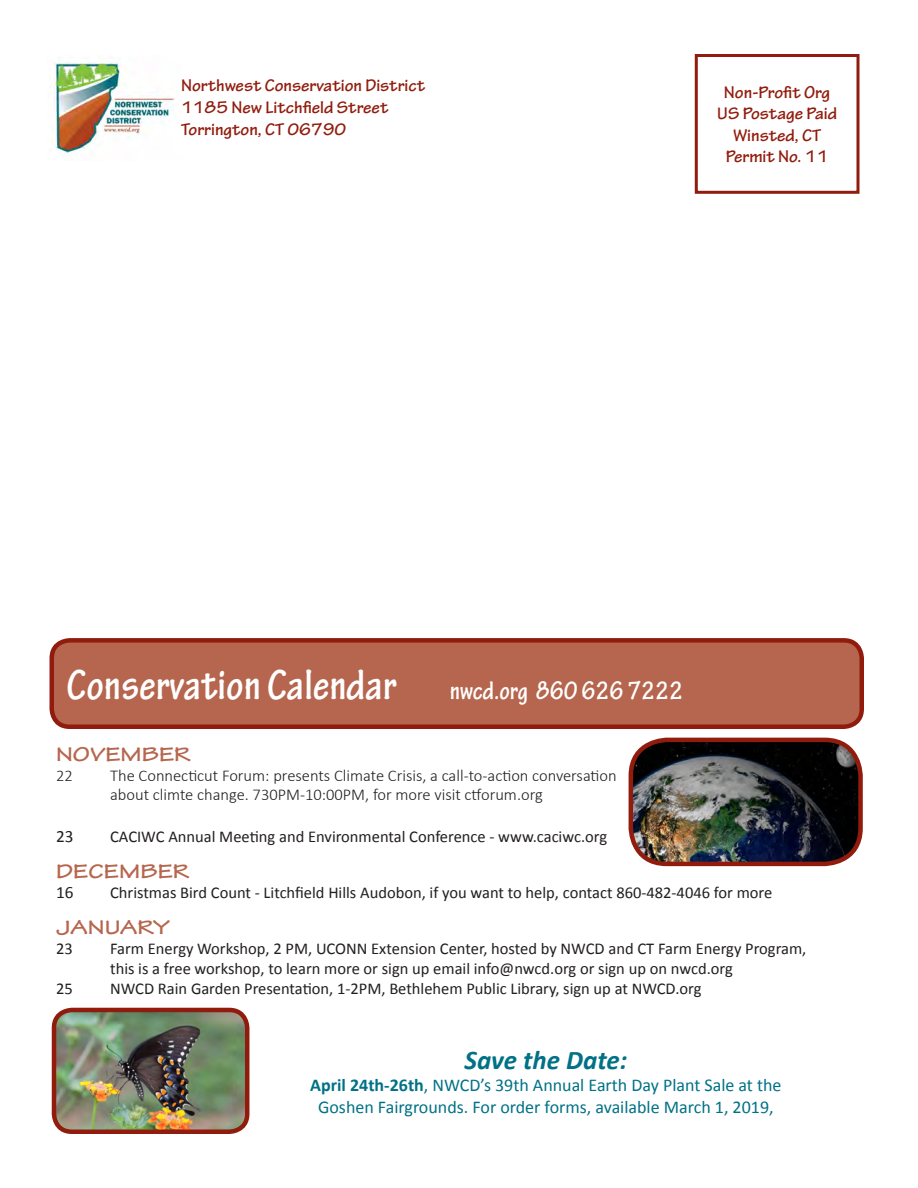
<style>
.page{position:relative;width:918px;height:1188px;background:#fff}
.page>*{position:absolute;margin:0;border:0;box-sizing:border-box;transform-origin:0 0}
.t1{font:700 condensed 45px "Tekton Pro";color:#fff}
.t2{font:italic 700 27px "Calibri";color:#007186}
.t3{font:700 expanded 21px "Tekton Pro";color:#b6664e}
.t4{font:700 18px "Tekton Pro";color:#911c0d}
.t5{font:18px "Calibri";color:#007186}
.t6{font:17.25px "Calibri";color:#231f20}
.t7{font:16.5px "Calibri";color:#231f20}
.t8{font:300 16.5px/19.8px "Calibri";color:#231f20}
.s1{font-size:27px}
.s2{font-weight:700}
</style>
<div class="page">
<div style="left:52px;top:640px;width:810px;height:87px;background:#b6664e;border-radius:18px"></div>
<div style="left:50px;top:638px;width:814px;height:91px;border:4px solid #911c0d;border-radius:18px"></div>
<img style="left:52px;top:60px;width:122px;height:100px">
<div style="left:695px;top:54px;width:165px;height:140px;border:3px solid #911c0d"></div>
<img style="left:631px;top:740px;width:230px;height:124px">
<div style="left:629px;top:738px;width:234px;height:128px;border:4px solid #911c0d;border-radius:36px"></div>
<img style="left:54px;top:1010px;width:193px;height:119px">
<div style="left:52px;top:1008px;width:197px;height:126px;border:4px solid #911c0d;border-radius:18px"></div>
<p class="t4" style="left:181px;top:75px;width:246px">Northwest Conservation District</p>
<p class="t4" style="left:181px;top:97px;width:209px">1185 New Litchfield Street</p>
<p class="t4" style="left:181px;top:118px;width:167px">Torrington, CT 06790</p>
<p class="t4" style="left:724px;top:81px;width:108px">Non-Profit Org</p>
<p class="t4" style="left:717px;top:103px;width:121px">US Postage Paid</p>
<p class="t4" style="left:733px;top:125px;width:89px">Winsted, CT</p>
<p class="t4" style="left:726px;top:146px;width:104px">Permit No. 11</p>
<p class="t1" style="left:67px;top:659px;width:618px">Conservation Calendar <span class="s1">nwcd.org 860 626 7222</span></p>
<p class="t3" style="left:56px;top:742px;width:136px">NOVEMBER</p>
<p class="t8" style="left:56px;top:765px;width:18px">22</p>
<p class="t8" style="left:110px;top:765px;width:508px">The Connecticut Forum: presents Climate Crisis, a call-to-action conversation about climte change. 730PM-10:00PM, for more visit ctforum.org</p>
<p class="t6" style="left:56px;top:825px;width:19px">23</p>
<p class="t7" style="left:110px;top:826px;width:499px">CACIWC Annual Meeting and Environmental Conference - www.caciwc.org</p>
<p class="t3" style="left:56px;top:859px;width:134px">DECEMBER</p>
<p class="t6" style="left:56px;top:882px;width:19px">16</p>
<p class="t7" style="left:110px;top:883px;width:664px">Christmas Bird Count - Litchfield Hills Audobon, if you want to help, contact 860-482-4046 for more</p>
<p class="t3" style="left:56px;top:915px;width:115px">JANUARY</p>
<p class="t7" style="left:56px;top:938px;width:18px">23</p>
<p class="t7" style="left:110px;top:938px;width:698px">Farm Energy Workshop, 2 PM, UCONN Extension Center, hosted by NWCD and CT Farm Energy Program,</p>
<p class="t7" style="left:110px;top:958px;width:624px">this is a free workshop, to learn more or sign up email info@nwcd.org or sign up on nwcd.org</p>
<p class="t7" style="left:56px;top:978px;width:18px">25</p>
<p class="t7" style="left:110px;top:978px;width:593px">NWCD Rain Garden Presentation, 1-2PM, Bethlehem Public Library, sign up at NWCD.org</p>
<p class="t2" style="left:464px;top:1043px;width:164px">Save the Date:</p>
<p class="t5" style="left:310px;top:1074px;width:473px"><span class="s2">April 24th-26th</span>, NWCD’s 39th Annual Earth Day Plant Sale at the</p>
<p class="t5" style="left:318px;top:1095px;width:457px">Goshen Fairgrounds. For order forms, available March 1, 2019,</p>
</div>
